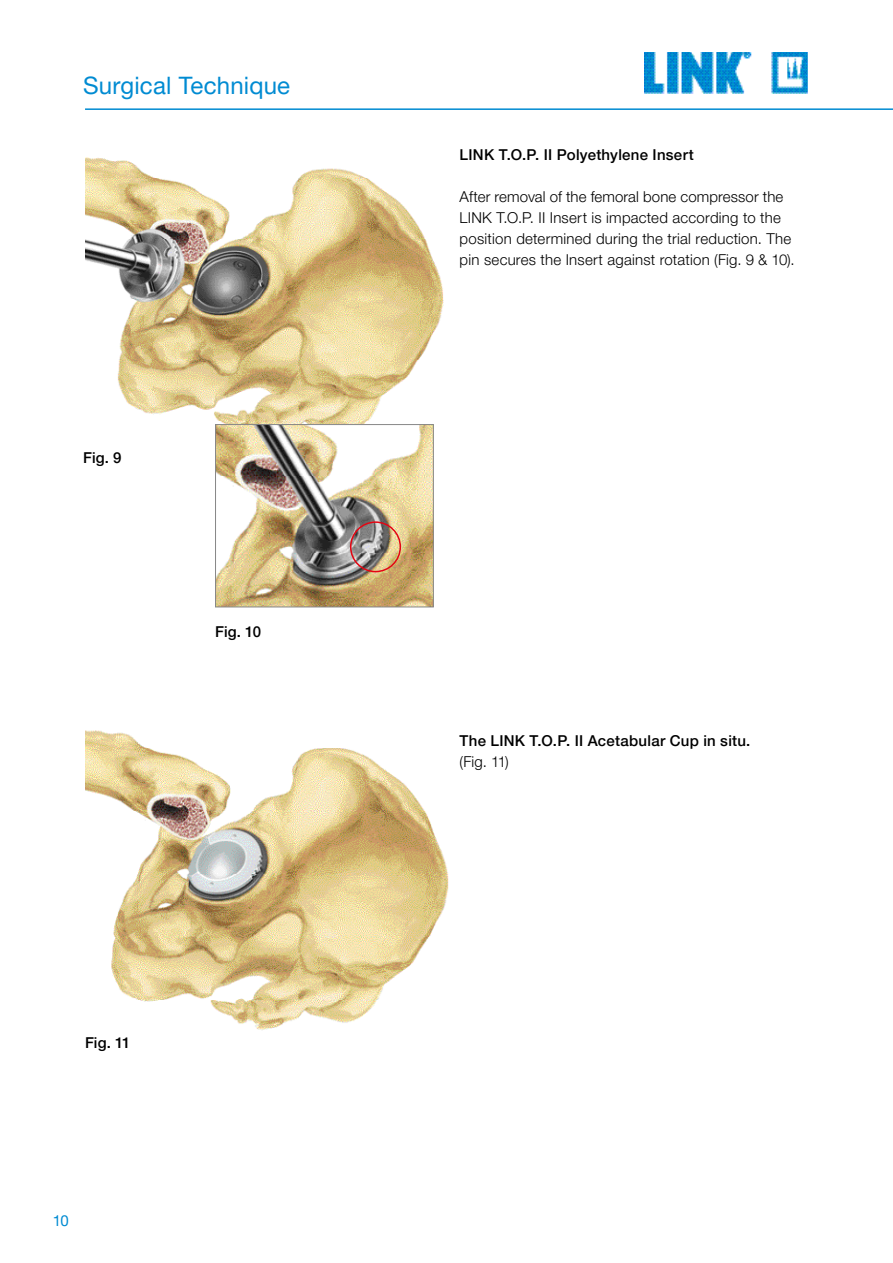
<style>
.page{position:relative;width:893px;height:1263px;background:#fff}
.page>*{position:absolute;margin:0;border:0;box-sizing:border-box;transform-origin:0 0}
.t1{font:24px "Helvetica Neue LT Pro";letter-spacing:.01em;color:#008bd2}
.t2{font:300 15px/21px "Helvetica Neue LT Pro";letter-spacing:.015em;color:#000}
.t3{font:500 15px "Helvetica Neue LT Pro";letter-spacing:.015em;color:#000}
.t4{font:15px "Helvetica Neue LT Pro";color:#008bd2}
</style>
<div class="page">
<hr style="left:85px;top:108px;width:808px;height:2px;background:#008bd2">
<img style="left:645px;top:53px;width:163px;height:41px">
<img style="left:85px;top:730px;width:364px;height:300px">
<img style="left:85px;top:157px;width:358px;height:267px">
<img style="left:217px;top:426px;width:215px;height:179px">
<div style="left:215px;top:424px;width:219px;height:183px;border:1px solid #878787"></div>
<div style="left:350px;top:521px;width:51px;height:51px;border:2px solid #e30613;border-radius:50%"></div>
<h1 class="t1" style="left:83px;top:70px;width:209px">Surgical Technique</h1>
<p class="t3" style="left:83px;top:448px;width:40px">Fig. 9</p>
<p class="t3" style="left:215px;top:622px;width:47px">Fig. 10</p>
<p class="t3" style="left:85px;top:1034px;width:47px">Fig. 11</p>
<p class="t4" style="left:53px;top:1211px;width:18px">10</p>
<p class="t3" style="left:460px;top:145px;width:236px">LINK T.O.P. II Polyethylene Insert</p>
<p class="t2" style="left:460px;top:185px;width:336px">After removal of the femoral bone compressor the LINK T.O.P. II Insert is impacted according to the position determined during the trial reduction. The pin secures the Insert against rotation (Fig. 9 &amp; 10).</p>
<p class="t3" style="left:460px;top:732px;width:292px">The LINK T.O.P. II Acetabular Cup in situ.</p>
<p class="t2" style="left:460px;top:751px;width:51px">(Fig. 11)</p>
</div>
